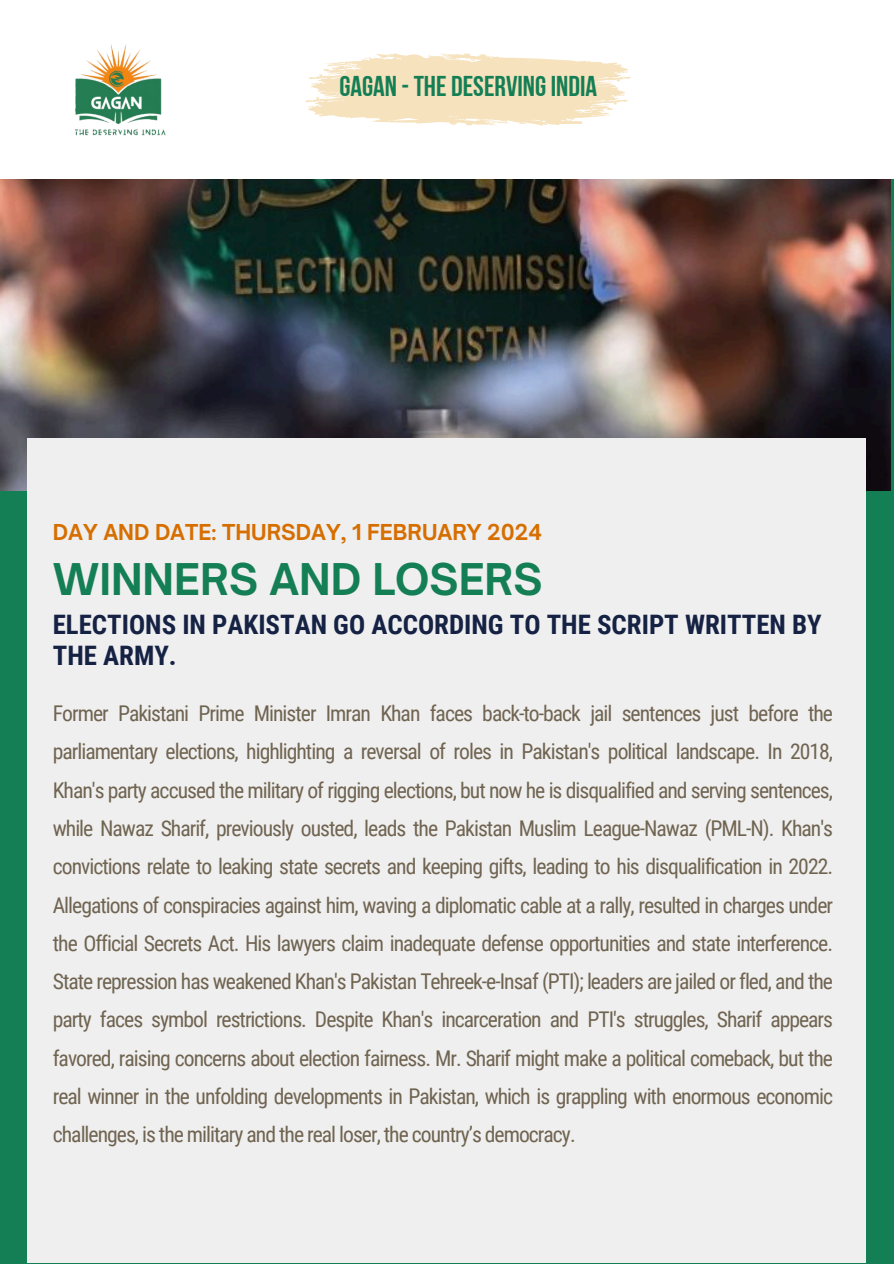
<style>
.page{position:relative;width:894px;height:1264px;background:#fff}
.page>*{position:absolute;margin:0;border:0;box-sizing:border-box;transform-origin:0 0}
.t1{font:700 41.85px "Open Sauce One";color:#147e55}
.t2{font:28.5px "Bebas Neue Cyrillic";color:#147e55}
.t3{font:700 26.85px/31.5px "Roboto Condensed";color:#152244}
.t4{font:21.6px/38.2px "Roboto Condensed";letter-spacing:-.045em;color:#706451;text-align:justify}
.t5{font:700 21px "Open Sauce One";color:#d66e00}
</style>
<div class="page">
<div style="left:0;top:0;width:893px;height:1263px;background:#147e55"></div>
<img style="left:0;top:178px;width:889px;height:313px">
<div style="left:0;top:0;width:893px;height:178px;background:#fff"></div>
<img style="left:75px;top:44px;width:91px;height:92px">
<svg style="left:305px;top:53px;width:326px;height:72px"></svg>
<div style="left:27px;top:438px;width:838px;height:825px;background:#efefef"></div>
<h2 class="t2" style="left:339px;top:74px;width:259px">GAGAN -THE DESERVINGINDIA</h2>
<p class="t5" style="left:53px;top:519px;width:490px">DAY AND DATE: THURSDAY, 1 FEBRUARY 2024</p>
<p class="t1" style="left:53px;top:553px;width:491px">WINNERS AND LOSERS</p>
<p class="t3" style="left:53px;top:609px;width:770px">ELECTIONS IN PAKISTAN GO ACCORDING TO THE SCRIPT WRITTEN BY<br>THE ARMY.</p>
<h1 class="t4" style="left:53px;top:694px;width:781px">Former Pakistani Prime Minister Imran Khan faces back-to-back jail sentences just before the parliamentary elections, highlighting a reversal of roles in Pakistan's political landscape. In 2018, Khan's party accused the military of rigging elections, but now he is disqualified and serving sentences, while Nawaz Sharif, previously ousted, leads the Pakistan Muslim League-Nawaz (PML-N). Khan's convictions relate to leaking state secrets and keeping gifts, leading to his disqualification in 2022.<br>Allegations of conspiracies against him, waving a diplomatic cable at a rally, resulted in charges under the Official Secrets Act. His lawyers claim inadequate defense opportunities and state interference.<br>State repression has weakened Khan's Pakistan Tehreek-e-Insaf (PTI); leaders are jailed or fled, and the party faces symbol restrictions. Despite Khan's incarceration and PTI's struggles, Sharif appears favored, raising concerns about election fairness. Mr. Sharif might make a political comeback, but the real winner in the unfolding developments in Pakistan, which is grappling with enormous economic challenges, is the military and the real loser, the country’s democracy.</h1>
</div>
